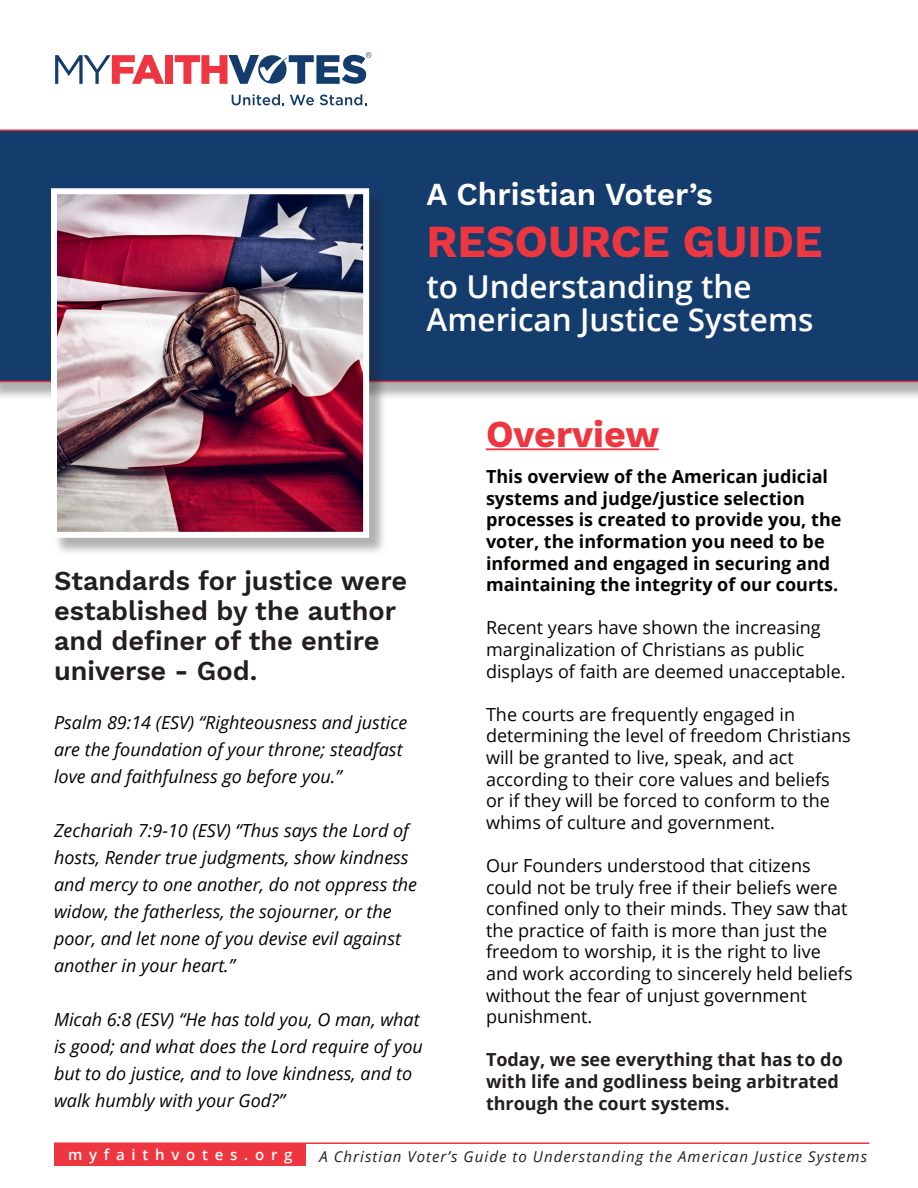
<style>
.page{position:relative;width:918px;height:1188px;background:#fff}
.page>*{position:absolute;margin:0;border:0;box-sizing:border-box;transform-origin:0 0}
.t1{font:700 45px "Work Sans";color:#ee3640}
.t2{font:700 37.5px "Work Sans";color:#ee3640}
.t3{font:600 31.5px "Open Sans";color:#fff}
.t4{font:600 31.5px "Work Sans";color:#fff}
.t5{font:600 27px/30px "Work Sans";color:#231f20}
.t6{font:18px/21.6px "Open Sans";color:#040503}
.t7{font:italic 18px/27px "Open Sans";color:#040503}
.t8{font:700 18px/21.6px "Open Sans";color:#040503}
.t9{font:700 18px/21.6px "Open Sans";color:#231f20}
.t10{font:italic 15px "Open Sans";letter-spacing:.07em;color:#231f20}
.t11{font:600 15px "Open Sans";letter-spacing:.45em;color:#fff}
</style>
<div class="page">
<hr style="left:54px;top:1142px;width:815px;height:2px;background:#ee3640">
<div style="left:54px;top:1144px;width:252px;height:22px;background:#ee3640"></div>
<div style="left:165px;top:55px;width:8px;height:29px;background:#ee3541"></div>
<svg style="left:55px;top:55px;width:109px;height:29px"></svg>
<svg style="left:175px;top:52px;width:196px;height:32px"></svg>
<svg style="left:232px;top:94px;width:52px;height:11px"></svg>
<svg style="left:290px;top:95px;width:24px;height:10px"></svg>
<svg style="left:320px;top:94px;width:47px;height:11px"></svg>
<div style="left:0;top:132px;width:918px;height:269px;background:#231f20;opacity:.35"></div>
<div style="left:0;top:129px;width:918px;height:253px;background:#143d6e"></div>
<div style="left:53px;top:190px;width:335px;height:367px;background:#231f20;opacity:.35"></div>
<img style="left:58px;top:195px;width:304px;height:336px">
<div style="left:51px;top:188px;width:318px;height:350px;border:6px solid #fff"></div>
<hr style="left:486px;top:448px;width:173px;height:2px;background:#ee3640">
<p class="t4" style="left:427px;top:176px;width:288px">A Christian Voter’s</p>
<p class="t1" style="left:427px;top:216px;width:397px">RESOURCE GUIDE</p>
<p class="t3" style="left:427px;top:265px;width:327px">to Understanding the</p>
<p class="t3" style="left:427px;top:298px;width:388px">American Justice Systems</p>
<p class="t5" style="left:54px;top:567px;width:355px">Standards for justice were established by the author and definer of the entire universe - God.</p>
<p class="t7" style="left:54px;top:708px;width:355px">Psalm 89:14 (ESV) “Righteousness and justice are the foundation of your throne; steadfast love and faithfulness go before you.”</p>
<p class="t7" style="left:54px;top:816px;width:365px">Zechariah 7:9-10 (ESV) “Thus says the Lord of hosts, Render true judgments, show kindness and mercy to one another, do not oppress the widow, the fatherless, the sojourner, or the poor, and let none of you devise evil against another in your heart.”</p>
<p class="t7" style="left:54px;top:1005px;width:370px">Micah 6:8 (ESV) “He has told you, O man, what is good; and what does the Lord require of you but to do justice, and to love kindness, and to walk humbly with your God?”</p>
<p class="t2" style="left:486px;top:412px;width:175px">Overview</p>
<p class="t8" style="left:486px;top:465px;width:357px">This overview of the American judicial systems and judge/justice selection processes is created to provide you, the voter, the information you need to be informed and engaged in securing and maintaining the integrity of our courts.</p>
<p class="t6" style="left:486px;top:617px;width:361px">Recent years have shown the increasing marginalization of Christians as public displays of faith are deemed unacceptable.</p>
<p class="t6" style="left:486px;top:703px;width:366px">The courts are frequently engaged in determining the level of freedom Christians will be granted to live, speak, and act according to their core values and beliefs or if they will be forced to conform to the whims of culture and government.</p>
<p class="t6" style="left:486px;top:854px;width:368px">Our Founders understood that citizens could not be truly free if their beliefs were confined only to their minds. They saw that the practice of faith is more than just the freedom to worship, it is the right to live and work according to sincerely held beliefs without the fear of unjust government punishment.</p>
<p class="t9" style="left:486px;top:1049px;width:358px">Today, we see everything that has to do with life and godliness being arbitrated through the court systems.</p>
<p class="t11" style="left:68px;top:1144px;width:226px">myfaithvotes.org</p>
<p class="t10" style="left:319px;top:1146px;width:549px">A Christian Voter’s Guide to Understanding the American Justice Systems</p>
</div>
